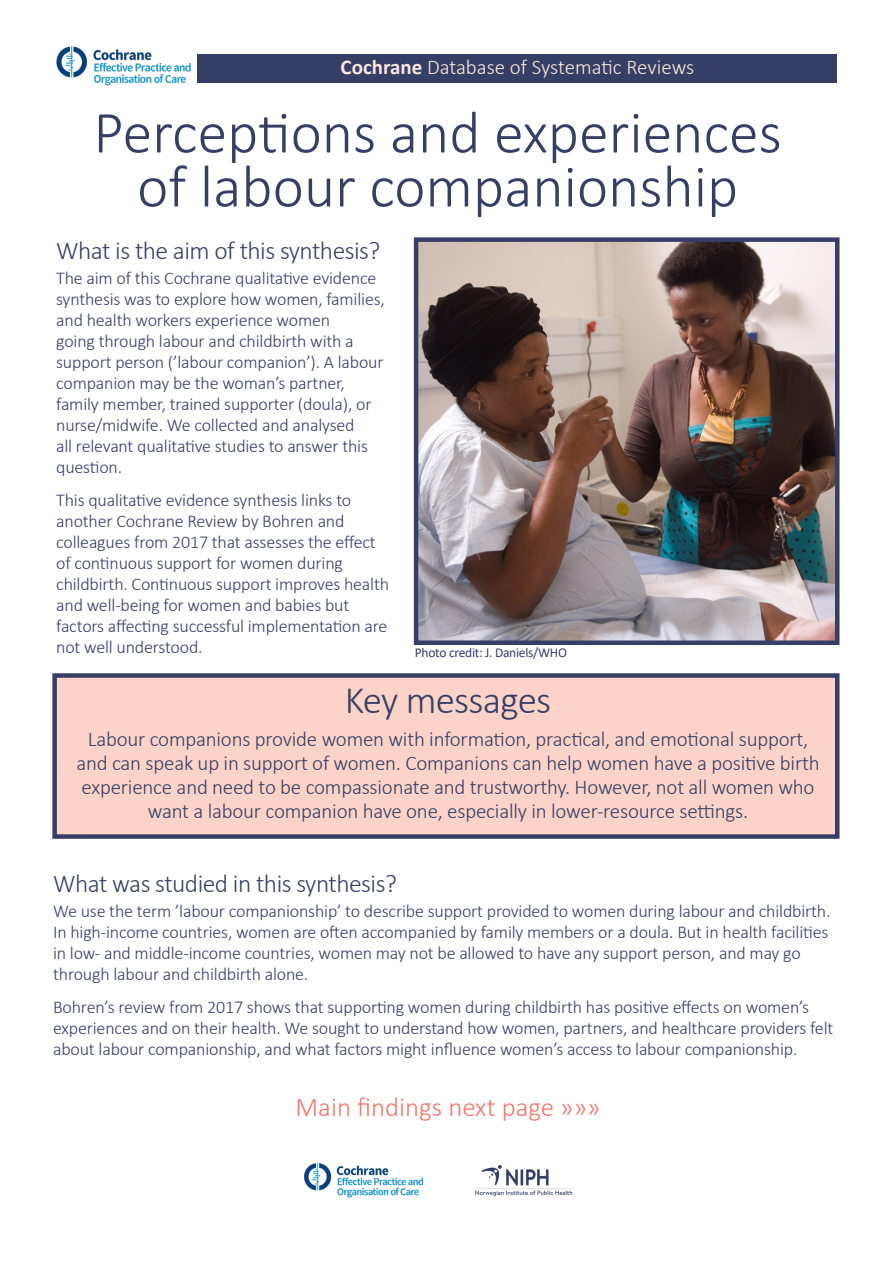
<style>
.page{position:relative;width:893px;height:1263px;background:#fff}
.page>*{position:absolute;margin:0;border:0;box-sizing:border-box;transform-origin:0 0}
.Tittel{font:300 60px/54px "Calibri";color:#363e65;text-align:center}
.Overskrifter{font:300 39px "Calibri";letter-spacing:-.02em;color:#363e65}
.Topptekst{font:300 27px "Calibri";color:#f3786c}
.Overskrifter-2{font:300 25.5px "Calibri";letter-spacing:-.02em;color:#363e65}
.Matteskt{font:300 21px/24px "Calibri";letter-spacing:-.01em;color:#363e65;text-align:center}
.Topptekst-2{font:300 21px "Calibri";letter-spacing:-.005em;color:#fde8e1}
.Matteskt-2{font:300 18px/21px "Calibri";letter-spacing:-.01em;color:#363e65}
.Figurtekst{font:13.5px "Calibri";letter-spacing:-.02em;color:#363e65}
.s1{font-weight:700}
</style>
<div class="page">
<div style="left:198px;top:54px;width:639px;height:29px;background:#363e65"></div>
<img style="left:475px;top:1165px;width:98px;height:32px">
<img style="left:419px;top:242px;width:415px;height:398px">
<div style="left:414px;top:237px;width:425px;height:408px;border:4px solid #363e65"></div>
<div style="left:55px;top:675px;width:782px;height:161px;background:#fcd3c8"></div>
<div style="left:52px;top:673px;width:787px;height:166px;border:4px solid #363e65"></div>
<img style="left:304px;top:1163px;width:120px;height:35px">
<img style="left:56px;top:46px;width:135px;height:40px">
<p class="Topptekst-2" style="left:341px;top:54px;width:355px"><span class="s1">Cochrane</span> Database of Systematic Reviews</p>
<p class="Tittel" style="left:93px;top:105px;width:690px">Perceptions and experiences of labour companionship</p>
<p class="Overskrifter-2" style="left:56px;top:235px;width:326px">What is the aim of this synthesis?</p>
<p class="Matteskt-2" style="left:56px;top:267px;width:330px">The aim of this Cochrane qualitative evidence synthesis was to explore how women, families, and health workers experience women<br>going through labour and childbirth with a support person (’labour companion’). A labour companion may be the woman’s partner, family member, trained supporter (doula), or nurse/midwife. We collected and analysed<br>all relevant qualitative studies to answer this question.</p>
<p class="Matteskt-2" style="left:56px;top:489px;width:334px">This qualitative evidence synthesis links to another Cochrane Review by Bohren and colleagues from 2017 that assesses the effect of continuous support for women during childbirth. Continuous support improves health and well‐being for women and babies but factors affecting successful implementation are not well understood.</p>
<p class="Overskrifter" style="left:345px;top:676px;width:208px">Key messages</p>
<p class="Matteskt" style="left:77px;top:726px;width:745px">Labour companions provide women with information, practical, and emotional support, and can speak up in support of women. Companions can help women have a positive birth experience and need to be compassionate and trustworthy. However, not all women who want a labour companion have one, especially in lower‐resource settings.</p>
<p class="Figurtekst" style="left:415px;top:643px;width:154px">Photo credit: J. Daniels/WHO</p>
<p class="Overskrifter-2" style="left:53px;top:868px;width:345px">What was studied in this synthesis?</p>
<p class="Matteskt-2" style="left:53px;top:900px;width:779px">We use the term ’labour companionship’ to describe support provided to women during labour and childbirth.<br>In high‐income countries, women are often accompanied by family members or a doula. But in health facilities in low‐ and middle‐income countries, women may not be allowed to have any support person, and may go through labour and childbirth alone.</p>
<p class="Matteskt-2" style="left:53px;top:996px;width:782px">Bohren’s review from 2017 shows that supporting women during childbirth has positive effects on women’s experiences and on their health. We sought to understand how women, partners, and healthcare providers felt about labour companionship, and what factors might influence women’s access to labour companionship.</p>
<p class="Topptekst" style="left:295px;top:1090px;width:307px">Main findings next page »»»</p>
</div>
